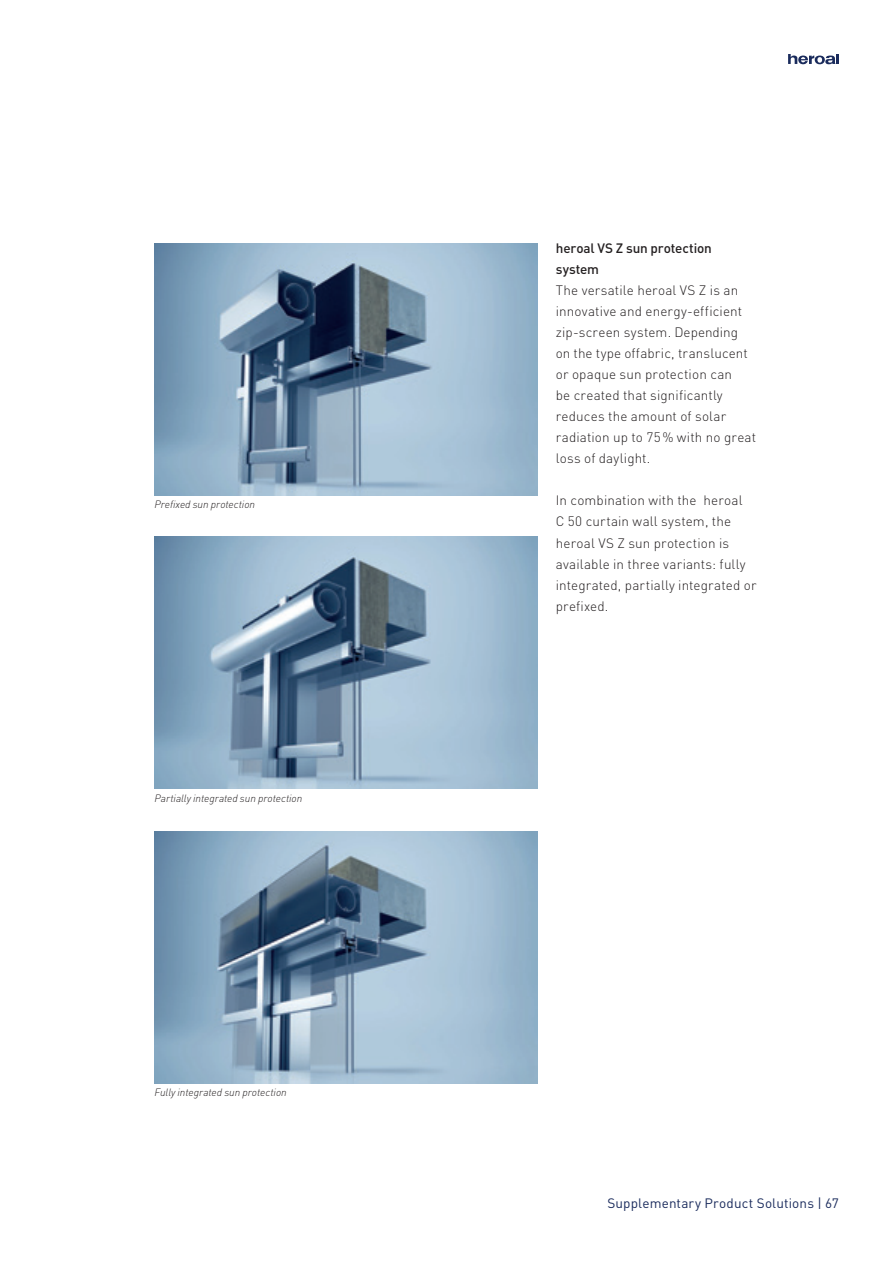
<style>
.page{position:relative;width:893px;height:1263px;background:#fff}
.page>*{position:absolute;margin:0;border:0;box-sizing:border-box;transform-origin:0 0}
.t1{font:300 13.5px/21px "DIN Pro";letter-spacing:.01em;color:#231f20}
.t2{font:13.5px "DIN Pro";letter-spacing:.01em;color:#1a2b5c}
.t3{font:500 13.5px/21px "DIN Pro";letter-spacing:-.01em;color:#231f20}
.t4{font:italic 300 10.5px "DIN Pro";color:#231f20}
</style>
<div class="page">
<svg style="left:788px;top:54px;width:51px;height:10px"></svg>
<img style="left:154px;top:243px;width:384px;height:252px">
<img style="left:154px;top:537px;width:384px;height:252px">
<img style="left:154px;top:831px;width:384px;height:252px">
<p class="t4" style="left:154px;top:496px;width:102px">Prefixed sun protection</p>
<p class="t4" style="left:154px;top:790px;width:149px">Partially integrated sun protection</p>
<p class="t4" style="left:154px;top:1084px;width:134px">Fully integrated sun protection</p>
<p class="t3" style="left:556px;top:237px;width:158px">heroal VS Z sun protection system</p>
<p class="t1" style="left:556px;top:279px;width:202px">The versatile heroal VS Z is an innovative and energy-efficient zip-screen system. Depending<br>on the type offabric, translucent or opaque sun protection can<br>be created that significantly reduces the amount of solar radiation up to 75% with no great loss of daylight.</p>
<p class="t1" style="left:556px;top:489px;width:202px">In combination with the heroal<br>C 50 curtain wall system, the heroal VS Z sun protection is available in three variants: fully integrated, partially integrated or prefixed.</p>
<p class="t2" style="left:607px;top:1193px;width:233px">Supplementary Product Solutions | 67</p>
</div>
